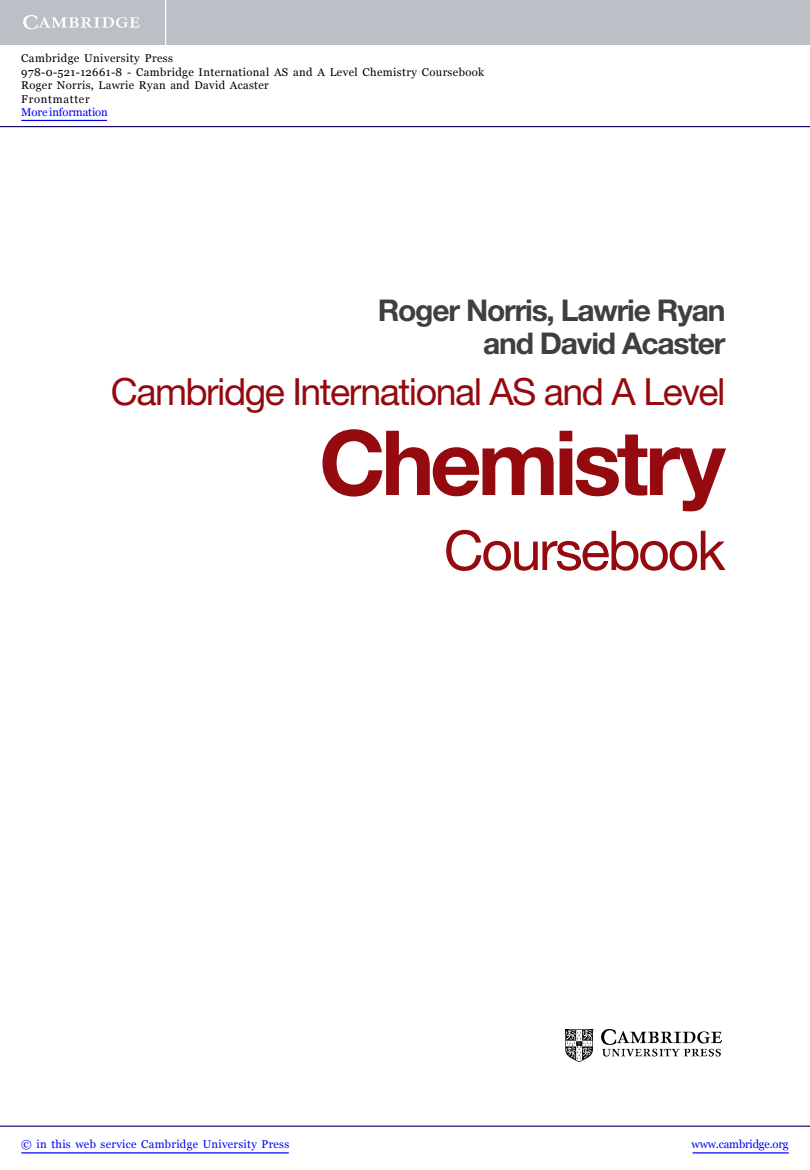
<style>
.page{position:relative;width:810px;height:1170px;background:#fff}
.page>*{position:absolute;margin:0;border:0;box-sizing:border-box;transform-origin:0 0}
.t1{font:700 90px "Helvetica Neue LT Std";letter-spacing:-.05em;color:#940a0f}
.t2{font:55px "Helvetica Neue LT Std";letter-spacing:-.04em;color:#940a0f}
.t3{font:37.5px "Helvetica Neue LT Std";letter-spacing:-.04em;color:#940a0f}
.t4{font:700 30px/32.5px "Helvetica Neue LT Std";letter-spacing:-.04em;color:#3f3f40;text-align:right}
.t5{font:11.25px/13.5px "Georgia";letter-spacing:.035em;color:#000}
.t6{font:11.25px "Georgia";letter-spacing:.025em;color:#0000f1}
.t7{font:11.25px "Georgia";letter-spacing:-.015em;color:#0000f1}
.t8{font:11.25px "Georgia";letter-spacing:-.01em;color:#0000f1}
</style>
<div class="page">
<img style="left:565px;top:1030px;width:157px;height:33px">
<div style="left:0;top:0;width:810px;height:45px;background:#bac0c6"></div>
<svg style="left:23px;top:15px;width:117px;height:14px"></svg>
<hr style="left:165px;top:0;width:1px;height:45px;background:#fff">
<hr style="left:0;top:1126px;width:810px;height:1px;background:#150666">
<hr style="left:693px;top:1152px;width:96px;height:1px;background:#0000f1">
<hr style="left:0;top:126px;width:810px;height:1px;background:#150666">
<hr style="left:21px;top:1152px;width:268px;height:1px;background:#0000f1">
<hr style="left:21px;top:120px;width:86px;height:1px;background:#0000f1">
<p class="t5" style="left:21px;top:52px;width:465px">Cambridge University Press<br>978-0-521-12661-8 - Cambridge International AS and A Level Chemistry Coursebook Roger Norris, Lawrie Ryan and David Acaster<br>Frontmatter</p>
<p class="t8" style="left:21px;top:106px;width:88px">More information</p>
<h3 class="t4" style="left:378px;top:297px;width:349px">Roger Norris, Lawrie Ryan and David Acaster</h3>
<h3 class="t3" style="left:111px;top:378px;width:616px">Cambridge International AS and A Level</h3>
<h1 class="t1" style="left:319px;top:431px;width:408px">Chemistry</h1>
<h2 class="t2" style="left:444px;top:531px;width:283px">Coursebook</h2>
<p class="t6" style="left:21px;top:1137px;width:269px">© in this web service Cambridge University Press</p>
<p class="t7" style="left:692px;top:1137px;width:99px">www.cambridge.org</p>
</div>
